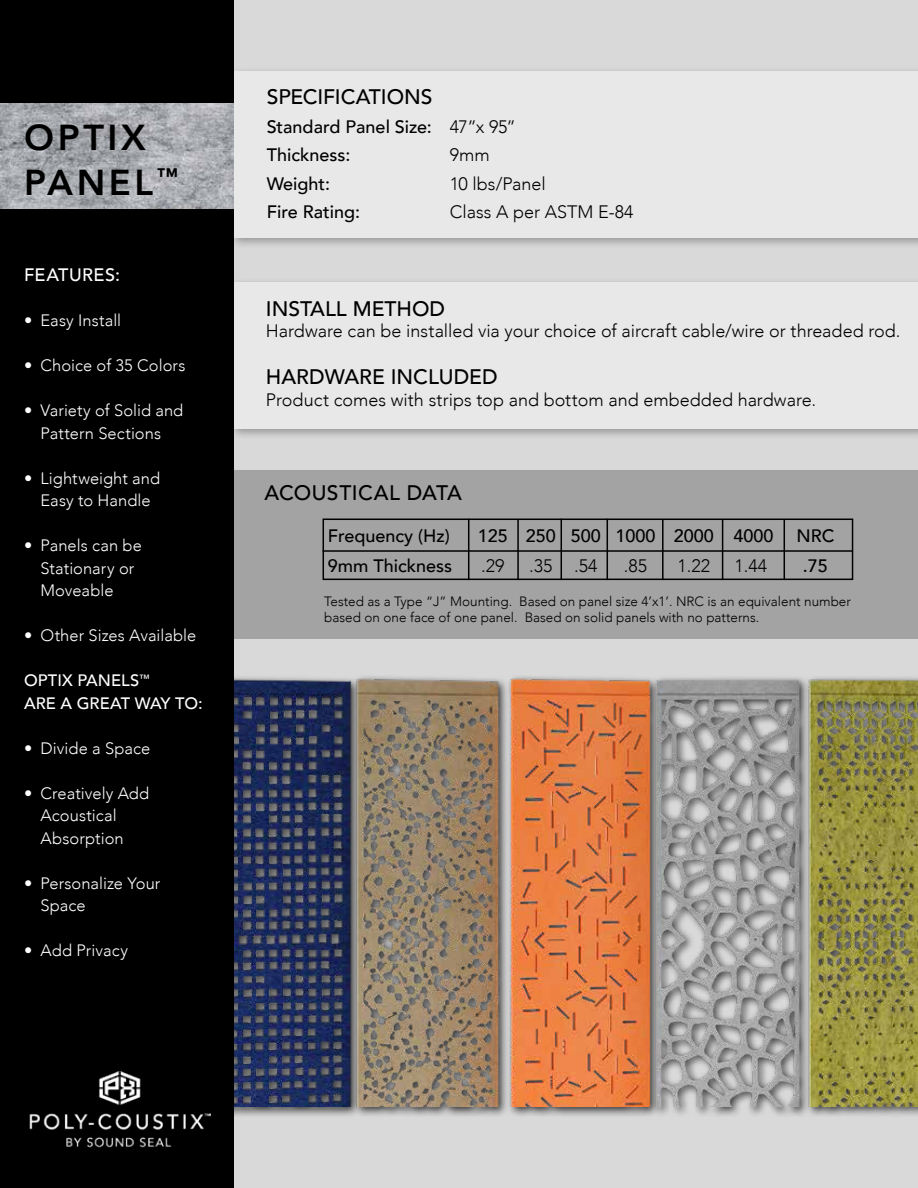
<style>
.page{position:relative;width:918px;height:1188px;background:#fff}
.page>*{position:absolute;margin:0;border:0;box-sizing:border-box;transform-origin:0 0}
.t1{font:800 36px/45px "Avenir";letter-spacing:.1em;color:#000}
.t2{font:500 21px "Avenir";color:#000}
.t3{font:500 21px "Avenir";letter-spacing:.02em;color:#000}
.t4{font:300 18px "Avenir";color:#000}
.t5{font:500 18px/28.5px "Avenir";color:#000}
.t6{font:500 18px "Avenir";letter-spacing:.025em;color:#fff}
.t7{font:300 16.5px/22.5px "Avenir";letter-spacing:.005em;color:#fff}
.t8{font:500 16.5px/22.5px "Avenir";color:#fff}
.t9{font:300 13.5px/16.2px "Avenir";color:#000}
.s1{font-weight:300}
</style>
<div class="page">
<div style="left:234px;top:0;width:684px;height:1188px;background:#d9d9d9"></div>
<div style="left:211px;top:674px;width:707px;height:444px;background:#000;opacity:.75"></div>
<img style="left:234px;top:677px;width:684px;height:429px">
<div style="left:229px;top:67px;width:689px;height:182px;background:#000;opacity:.75"></div>
<div style="left:234px;top:72px;width:684px;height:166px;background:#e8e8e8"></div>
<div style="left:229px;top:278px;width:689px;height:162px;background:#000;opacity:.75"></div>
<div style="left:234px;top:283px;width:684px;height:146px;background:#e8e8e8"></div>
<div style="left:234px;top:471px;width:684px;height:168px;background:#a3a3a3"></div>
<div style="left:323px;top:519px;width:530px;height:61px;border:2px solid #000"></div>
<hr style="left:323px;top:550px;width:530px;height:2px;background:#000">
<hr style="left:468px;top:519px;width:1px;height:61px;background:#000">
<hr style="left:517px;top:519px;width:2px;height:61px;background:#000">
<hr style="left:561px;top:519px;width:1px;height:61px;background:#000">
<hr style="left:607px;top:519px;width:1px;height:61px;background:#000">
<hr style="left:662px;top:519px;width:2px;height:61px;background:#000">
<hr style="left:722px;top:519px;width:1px;height:61px;background:#000">
<hr style="left:784px;top:519px;width:1px;height:61px;background:#000">
<div style="left:0;top:0;width:234px;height:1188px;background:#000"></div>
<img style="left:0;top:104px;width:234px;height:105px">
<img style="left:29px;top:1071px;width:181px;height:77px">
<h1 class="t1" style="left:24px;top:115px;width:155px">OPTIX<br>PANEL<sup>™</sup></h1>
<p class="t6" style="left:24px;top:259px;width:98px">FEATURES:</p>
<p class="t7" style="left:24px;top:309px;width:99px">• Easy Install</p>
<p class="t7" style="left:24px;top:354px;width:163px">• Choice of 35 Colors</p>
<p class="t7" style="left:24px;top:399px;width:161px;text-align:center">• Variety of Solid and<br>Pattern Sections</p>
<p class="t7" style="left:24px;top:467px;width:138px;text-align:center">• Lightweight and<br>Easy to Handle</p>
<p class="t7" style="left:41px;top:534px;width:103px;text-indent:-16px">• Panels can be<br>Stationary or<br>Moveable</p>
<p class="t7" style="left:24px;top:624px;width:174px">• Other Sizes Available</p>
<p class="t8" style="left:24px;top:668px;width:180px">OPTIX PANELS<sup>™<br></sup>ARE A GREAT WAY TO:</p>
<p class="t7" style="left:24px;top:737px;width:128px">• Divide a Space</p>
<p class="t7" style="left:41px;top:782px;width:110px;text-indent:-16px">• Creatively Add<br>Acoustical<br>Absorption</p>
<p class="t7" style="left:41px;top:872px;width:121px;text-indent:-16px">• Personalize Your<br>Space</p>
<p class="t7" style="left:24px;top:939px;width:105px">• Add Privacy</p>
<p class="t2" style="left:267px;top:79px;width:167px">SPECIFICATIONS</p>
<p class="t5" style="left:267px;top:111px;width:251px">Standard Panel Size: <span class="s1">47”x 95”<br></span>Thickness:</p>
<p class="t4" style="left:450px;top:144px;width:42px">9mm</p>
<p class="t5" style="left:267px;top:168px;width:65px">Weight:</p>
<p class="t4" style="left:450px;top:173px;width:98px">10 lbs/Panel</p>
<p class="t5" style="left:267px;top:197px;width:95px">Fire Rating:</p>
<p class="t4" style="left:450px;top:201px;width:185px">Class A per ASTM E-84</p>
<p class="t2" style="left:266px;top:290px;width:181px">INSTALL METHOD</p>
<p class="t4" style="left:266px;top:321px;width:636px">Hardware can be installed via your choice of aircraft cable/wire or threaded rod.</p>
<p class="t2" style="left:266px;top:359px;width:233px">HARDWARE INCLUDED</p>
<p class="t4" style="left:266px;top:389px;width:552px">Product comes with strips top and bottom and embedded hardware.</p>
<p class="t3" style="left:264px;top:474px;width:199px">ACOUSTICAL DATA</p>
<p class="t5" style="left:328px;top:520px;width:124px">Frequency (Hz)</p>
<p class="t5" style="left:478px;top:520px;width:297px">125 250 500 1000 2000 4000</p>
<p class="t5" style="left:796px;top:520px;width:39px">NRC</p>
<p class="t5" style="left:328px;top:550px;width:126px">9mm Thickness</p>
<p class="t4" style="left:481px;top:555px;width:25px">.29</p>
<p class="t4" style="left:529px;top:555px;width:70px">.35 .54</p>
<p class="t4" style="left:624px;top:555px;width:25px">.85</p>
<p class="t4" style="left:678px;top:555px;width:34px">1.22</p>
<p class="t4" style="left:735px;top:555px;width:34px">1.44</p>
<p class="t5" style="left:803px;top:550px;width:27px">.75</p>
<p class="t9" style="left:324px;top:593px;width:528px">Tested as a Type “J” Mounting. Based on panel size 4’x1’. NRC is an equivalent number based on one face of one panel. Based on solid panels with no patterns.</p>
</div>
